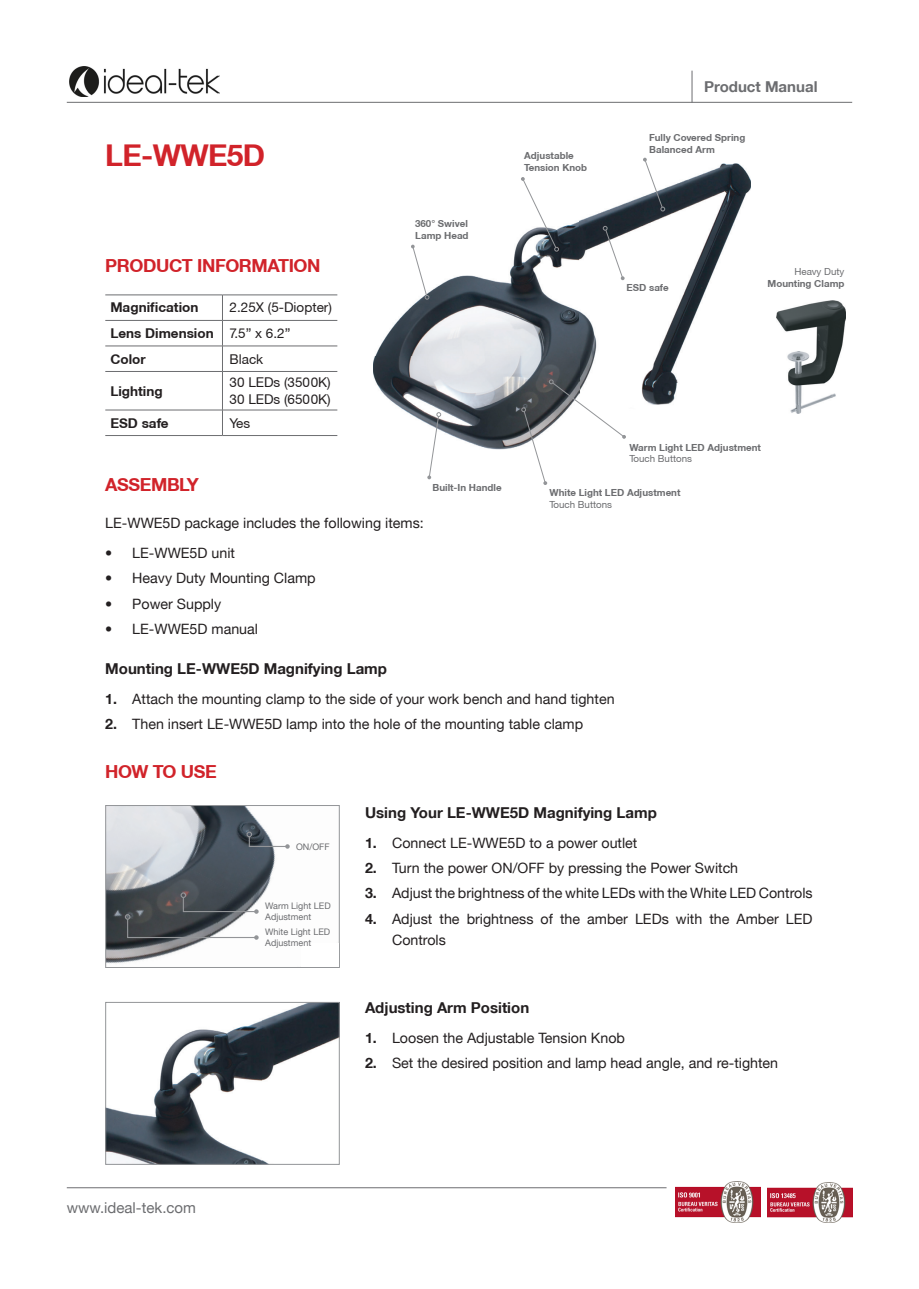
<style>
.page{position:relative;width:919px;height:1289px;background:#fff}
.page>*{position:absolute;margin:0;border:0;box-sizing:border-box;transform-origin:0 0}
.t1{font:700 30px "Helvetica Neue CE";letter-spacing:-.02em;color:#d1232a}
.t2{font:700 18px "Helvetica Neue CE";letter-spacing:-.02em;color:#d1232a}
.t3{font:700 15px "Helvetica Neue LT";color:#231f20}
.t4{font:15px "Helvetica Neue LT";color:#6c6d70}
.t5{font:700 15px "Helvetica Neue LT";color:#6c6d70}
.t6{font:14.25px/21px "Helvetica Neue LT";color:#231f20}
.t7{font:13.5px "Helvetica Neue CE";color:#231f20}
.t8{font:700 13.5px "Helvetica Neue CE";color:#231f20}
.t9{font:700 9.75px/11.7px "Helvetica Neue CE";color:#6c6d70}
.t10{font:9px/10.8px "Helvetica Neue LT";color:#6c6d70}
.s1{font-weight:400}
.s2{font-weight:700}
</style>
<div class="page">
<img style="left:675px;top:1181px;width:85px;height:41px">
<hr style="left:67px;top:1187px;width:599px;height:1px;background:#6c6d70">
<img style="left:767px;top:1182px;width:85px;height:40px">
<hr style="left:67px;top:102px;width:785px;height:1px;background:#6c6d70">
<img style="left:69px;top:67px;width:151px;height:29px">
<hr style="left:691px;top:71px;width:1px;height:31px;background:#6c6d70">
<svg style="left:222px;top:296px;width:1px;height:75px"></svg>
<hr style="left:222px;top:371px;width:1px;height:39px;background:#6c6d70">
<svg style="left:222px;top:411px;width:1px;height:24px"></svg>
<hr style="left:105px;top:295px;width:117px;height:1px;background:#6c6d70">
<hr style="left:222px;top:295px;width:115px;height:1px;background:#6c6d70">
<hr style="left:105px;top:320px;width:117px;height:1px;background:#6c6d70">
<hr style="left:222px;top:320px;width:115px;height:1px;background:#6c6d70">
<hr style="left:105px;top:346px;width:117px;height:1px;background:#6c6d70">
<hr style="left:222px;top:346px;width:115px;height:1px;background:#6c6d70">
<hr style="left:105px;top:371px;width:117px;height:1px;background:#6c6d70">
<hr style="left:222px;top:371px;width:115px;height:1px;background:#6c6d70">
<hr style="left:105px;top:410px;width:117px;height:1px;background:#6c6d70">
<hr style="left:222px;top:410px;width:115px;height:1px;background:#6c6d70">
<hr style="left:105px;top:435px;width:117px;height:1px;background:#6c6d70">
<hr style="left:222px;top:435px;width:115px;height:1px;background:#6c6d70">
<img style="left:373px;top:163px;width:378px;height:287px">
<svg style="left:427px;top:412px;width:14px;height:67px"></svg>
<svg style="left:521px;top:379px;width:105px;height:106px"></svg>
<svg style="left:411px;top:245px;width:18px;height:55px"></svg>
<svg style="left:521px;top:177px;width:38px;height:75px"></svg>
<svg style="left:602px;top:226px;width:22px;height:54px"></svg>
<svg style="left:643px;top:158px;width:22px;height:53px"></svg>
<img style="left:776px;top:300px;width:69px;height:113px">
<img style="left:107px;top:1004px;width:230px;height:158px">
<div style="left:105px;top:1002px;width:234px;height:162px;border:1px solid #939598"></div>
<img style="left:192px;top:807px;width:97px;height:133px">
<img style="left:107px;top:820px;width:127px;height:144px">
<div style="left:105px;top:805px;width:234px;height:162px;border:1px solid #939598"></div>
<div style="left:302px;top:943px;width:37px;height:23px;background:#fff"></div>
<svg style="left:125px;top:892px;width:134px;height:47px;background:#616468"></svg>
<svg style="left:246px;top:831px;width:44px;height:17px"></svg>
<p class="t1" style="left:105px;top:137px;width:161px">LE-WWE5D</p>
<p class="t2" style="left:105px;top:254px;width:217px">PRODUCT INFORMATION</p>
<p class="t8" style="left:110px;top:299px;width:89px">Magnification</p>
<p class="t7" style="left:229px;top:299px;width:104px">2.25X (5-Diopter)</p>
<p class="t8" style="left:110px;top:325px;width:105px">Lens Dimension</p>
<p class="t7" style="left:229px;top:325px;width:62px">7.5” x 6.2”</p>
<p class="t8" style="left:110px;top:350px;width:37px">Color</p>
<p class="t7" style="left:229px;top:350px;width:35px">Black</p>
<p class="t8" style="left:110px;top:382px;width:54px">Lighting</p>
<p class="t7" style="left:229px;top:374px;width:103px">30 LEDs (3500K)</p>
<p class="t7" style="left:229px;top:391px;width:103px">30 LEDs (6500K)</p>
<p class="t8" style="left:110px;top:414px;width:60px">ESD safe</p>
<p class="t7" style="left:229px;top:414px;width:22px">Yes</p>
<p class="t9" style="left:415px;top:218px;width:55px">360° Swivel<br>Lamp Head</p>
<p class="t9" style="left:524px;top:150px;width:64px">Adjustable<br>Tension Knob</p>
<p class="t5" style="left:704px;top:78px;width:115px">Product Manual</p>
<p class="t9" style="left:649px;top:132px;width:98px">Fully Covered Spring<br>Balanced Arm</p>
<p class="t9" style="left:626px;top:281px;width:44px">ESD safe</p>
<p class="t9" style="left:767px;top:266px;width:78px;text-align:right"><span class="s1">Heavy Duty<br></span>Mounting Clamp</p>
<p class="t9" style="left:629px;top:441px;width:133px">Warm Light LED Adjustment<br><span class="s1">Touch Buttons</span></p>
<p class="t2" style="left:105px;top:473px;width:95px">ASSEMBLY</p>
<p class="t6" style="left:105px;top:512px;width:320px">LE-WWE5D package includes the following items:</p>
<p class="t6" style="left:105px;top:542px;width:131px">• LE-WWE5D unit</p>
<p class="t6" style="left:105px;top:567px;width:212px">• Heavy Duty Mounting Clamp</p>
<p class="t6" style="left:105px;top:593px;width:117px">• Power Supply</p>
<p class="t6" style="left:105px;top:618px;width:154px">• LE-WWE5D manual</p>
<p class="t3" style="left:105px;top:659px;width:283px">Mounting LE-WWE5D Magnifying Lamp</p>
<p class="t6" style="left:105px;top:688px;width:511px"><span class="s2">1.</span> Attach the mounting clamp to the side of your work bench and hand tighten</p>
<p class="t6" style="left:105px;top:713px;width:479px"><span class="s2">2.</span> Then insert LE-WWE5D lamp into the hole of the mounting table clamp</p>
<p class="t2" style="left:105px;top:761px;width:113px">HOW TO USE</p>
<p class="t9" style="left:432px;top:482px;width:71px">Built-In Handle</p>
<p class="t9" style="left:549px;top:487px;width:132px">White Light LED Adjustment<br><span class="s1">Touch Buttons</span></p>
<p class="t4" style="left:67px;top:1198px;width:131px">www.ideal-tek.com</p>
<p class="t10" style="left:296px;top:841px;width:35px">ON/OFF</p>
<p class="t10" style="left:265px;top:900px;width:67px">Warm Light LED<br>Adjustment</p>
<p class="t10" style="left:265px;top:926px;width:66px">White Light LED<br>Adjustment</p>
<p class="t3" style="left:365px;top:803px;width:293px">Using Your LE-WWE5D Magnifying Lamp</p>
<p class="t6" style="left:365px;top:832px;width:274px"><span class="s2">1.</span> Connect LE-WWE5D to a power outlet</p>
<p class="t6" style="left:365px;top:857px;width:374px"><span class="s2">2.</span> Turn the power ON/OFF by pressing the Power Switch</p>
<p class="t6" style="left:365px;top:882px;width:449px"><span class="s2">3.</span> Adjust the brightness of the white LEDs with the White LED Controls</p>
<p class="t6" style="left:392px;top:907px;width:422px;text-indent:-27px"><span class="s2">4.</span> Adjust the brightness of the amber LEDs with the Amber LED<br>Controls</p>
<p class="t3" style="left:365px;top:998px;width:166px">Adjusting Arm Position</p>
<p class="t6" style="left:365px;top:1026px;width:261px"><span class="s2">1.</span> Loosen the Adjustable Tension Knob</p>
<p class="t6" style="left:365px;top:1051px;width:414px"><span class="s2">2.</span> Set the desired position and lamp head angle, and re-tighten</p>
</div>
